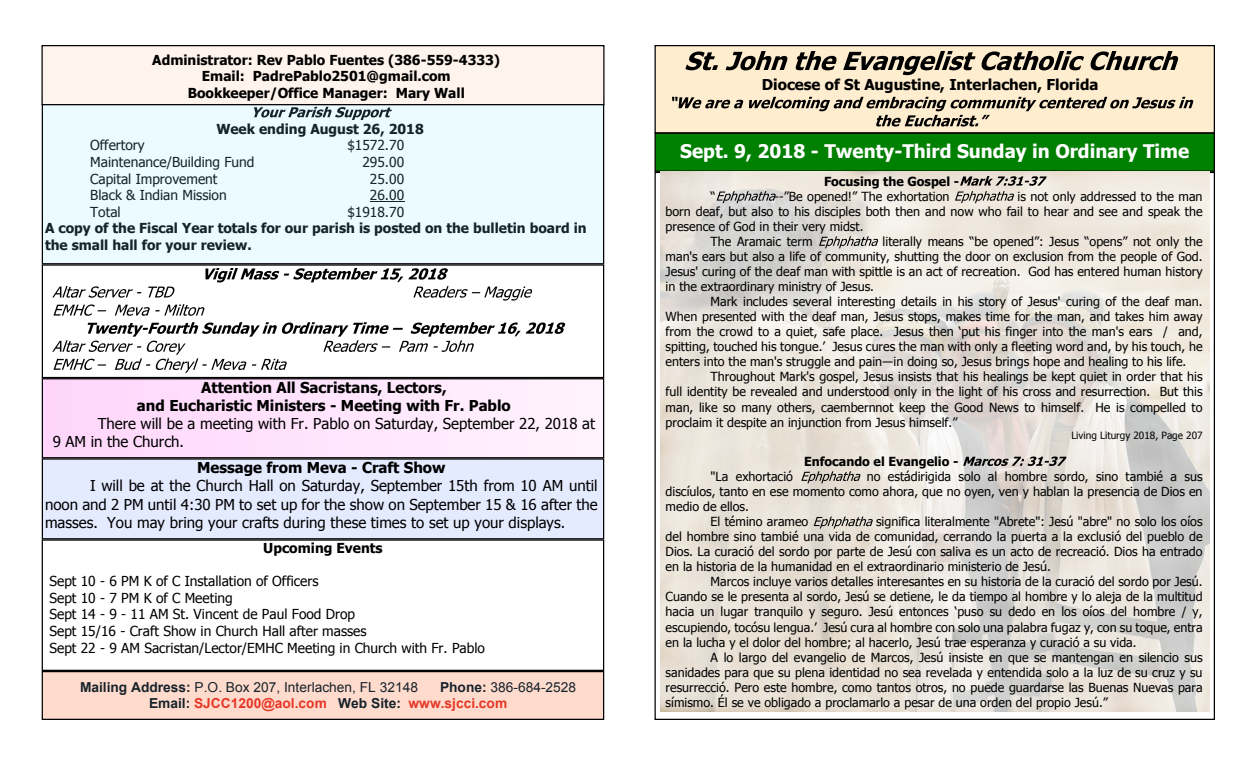
<style>
.page{position:relative;width:1260px;height:765px;background:#fff}
.page>*{position:absolute;margin:0;border:0;box-sizing:border-box;transform-origin:0 0}
.t1{font:700 18.75px "Tahoma";color:#fff}
.t2{font:15px/18.1px "Tahoma";color:#000}
.t3{font:700 15px/18.1px "Tahoma";color:#000;text-align:center}
.t4{font:13.75px/16.6px "Tahoma";color:#000}
.t5{font:700 13.75px/16.6px "Tahoma";color:#000;text-align:center}
.t6{font:700 13.75px/16.6px "Tahoma";color:#17232b}
.t7{font:13.75px "Tahoma";color:#17232b}
.t8{font:700 13.75px/15.8px "Arial";color:#e63726}
.t9{font:13.75px "Arial";color:#17232b}
.t10{font:12.5px/15.1px "Tahoma";color:#000;text-align:justify}
.t11{font:700 12.5px "Tahoma";color:#000}
.t12{font:10px "Tahoma";color:#000}
.s1{font-weight:700}
.s2{color:#17232b}
.s3{font-weight:400;color:#17232b}
</style>
<div class="page">
<svg style="left:52px;top:268px;width:480px;height:48px"></svg>
<svg style="left:52px;top:322px;width:513px;height:51px"></svg>
<div style="left:655px;top:45px;width:560px;height:89px;background:#ffedcf;border:1px solid #000"></div>
<svg style="left:685px;top:51px;width:33px;height:19px"></svg>
<svg style="left:726px;top:51px;width:62px;height:19px"></svg>
<svg style="left:796px;top:51px;width:41px;height:19px"></svg>
<svg style="left:843px;top:51px;width:241px;height:24px"></svg>
<svg style="left:1090px;top:51px;width:88px;height:19px"></svg>
<svg style="left:672px;top:97px;width:71px;height:11px"></svg>
<svg style="left:749px;top:97px;width:444px;height:30px"></svg>
<div style="left:655px;top:133px;width:560px;height:39px;background:#008000;border:1px solid #000"></div>
<div style="left:655px;top:172px;width:560px;height:548px;background:#fff;border:1px solid #000"></div>
<div style="left:42px;top:539px;width:562px;height:132px;background:#fff;border:1px solid #000"></div>
<div style="left:42px;top:103px;width:562px;height:161px;background:#ebfbff;border:1px solid #000"></div>
<div style="left:42px;top:379px;width:562px;height:79px;background:linear-gradient(to right,#ffd5fb,#fff4fe)"></div>
<div style="left:42px;top:378px;width:562px;height:80px;border:1px solid #000"></div>
<div style="left:41px;top:45px;width:564px;height:60px;background:#fff3ed;border:1px solid #000"></div>
<div style="left:42px;top:671px;width:562px;height:49px;background:#ffdbcd;border:1px solid #000"></div>
<div style="left:42px;top:264px;width:562px;height:114px;border:1px solid #000"></div>
<svg style="left:254px;top:107px;width:138px;height:13px"></svg>
<hr style="left:370px;top:201px;width:34px;height:1px;background:#17232b">
<div style="left:42px;top:458px;width:562px;height:81px;background:#e5ebff;border:1px solid #000"></div>
<img style="left:660px;top:172px;width:549px;height:539px">
<svg style="left:717px;top:191px;width:59px;height:12px"></svg>
<svg style="left:955px;top:176px;width:92px;height:27px;background:#bdb6ae"></svg>
<svg style="left:819px;top:236px;width:59px;height:12px"></svg>
<svg style="left:963px;top:457px;width:104px;height:9px"></svg>
<svg style="left:801px;top:471px;width:59px;height:12px"></svg>
<svg style="left:814px;top:517px;width:59px;height:12px"></svg>
<p class="t5" style="left:152px;top:53px;width:349px">Administrator: Rev Pablo Fuentes (386-559-4333)<br>Email: PadrePablo2501@gmail.com<br>Bookkeeper/Office Manager: Mary Wall</p>
<p class="t6" style="left:216px;top:122px;width:209px">Week ending August 26, 2018</p>
<p class="t7" style="left:90px;top:140px;width:56px">Offertory</p>
<p class="t7" style="left:347px;top:140px;width:58px">$1572.70</p>
<p class="t7" style="left:90px;top:156px;width:166px">Maintenance/Building Fund</p>
<p class="t7" style="left:362px;top:156px;width:43px">295.00</p>
<p class="t7" style="left:90px;top:173px;width:129px">Capital Improvement</p>
<p class="t7" style="left:370px;top:173px;width:36px">25.00</p>
<p class="t7" style="left:90px;top:190px;width:138px">Black &amp; Indian Mission</p>
<p class="t7" style="left:370px;top:190px;width:36px">26.00</p>
<p class="t7" style="left:90px;top:206px;width:32px">Total</p>
<p class="t7" style="left:347px;top:206px;width:58px">$1918.70</p>
<p class="t6" style="left:45px;top:221px;width:543px">A copy of the Fiscal Year totals for our parish is posted on the bulletin board in the small hall for your review.</p>
<p class="t3" style="left:137px;top:380px;width:375px">Attention All Sacristans, Lectors,<br>and Eucharistic Ministers - Meeting with Fr. Pablo</p>
<p class="t2" style="left:53px;top:416px;width:544px;text-indent:45px">There will be a meeting with Fr. Pablo on Saturday, September 22, 2018 at<br>9 AM in the Church.</p>
<p class="t3" style="left:197px;top:460px;width:250px">Message from Meva - Craft Show</p>
<p class="t2" style="left:45px;top:478px;width:554px;text-align:justify;text-indent:45px">I will be at the Church Hall on Saturday, September 15th from 10 AM until noon and 2 PM until 4:30 PM to set up for the show on September 15 &amp; 16 after the masses. You may bring your crafts during these times to set up your displays.</p>
<p class="t5" style="left:263px;top:541px;width:121px">Upcoming Events</p>
<p class="t4" style="left:49px;top:574px;width:437px">Sept 10 - 6 PM K of C Installation of Officers<br>Sept 10 - 7 PM K of C Meeting<br>Sept 14 - 9 - 11 AM St. Vincent de Paul Food Drop<br>Sept 15/16 - Craft Show in Church Hall after masses<br>Sept 22 - 9 AM Sacristan/Lector/EMHC Meeting in Church with Fr. Pablo</p>
<p class="t9" style="left:80px;top:682px;width:340px"><span class="s1">Mailing Address:</span> P.O. Box 207, Interlachen, FL 32148</p>
<p class="t8" style="left:149px;top:681px;width:429px;text-indent:291px"><span class="s2">Phone:</span> <span class="s3">386-684-2528<br></span><span class="s2">Email:</span> SJCC1200@aol.com <span class="s2">Web Site:</span> www.sjcci.com</p>
<p class="t3" style="left:762px;top:77px;width:338px">Diocese of St Augustine, Interlachen, Florida</p>
<h1 class="t1" style="left:680px;top:144px;width:510px">Sept. 9, 2018 - Twenty-Third Sunday in Ordinary Time</h1>
<p class="t11" style="left:824px;top:176px;width:137px">Focusing the Gospel -</p>
<p class="t10" style="left:711px;top:190px;width:7px">“</p>
<p class="t10" style="left:775px;top:190px;width:176px">--”Be opened!” The exhortation</p>
<p class="t10" style="left:1018px;top:190px;width:187px">is not only addressed to the man</p>
<p class="t10" style="left:666px;top:205px;width:538px">born deaf, but also to his disciples both then and now who fail to hear and see and speak the</p>
<p class="t10" style="left:666px;top:220px;width:199px">presence of God in their very midst.</p>
<p class="t10" style="left:711px;top:235px;width:103px">The Aramaic term</p>
<p class="t10" style="left:666px;top:235px;width:538px;text-indent:217px">literally means “be opened”: Jesus “opens” not only the man's ears but also a life of community, shutting the door on exclusion from the people of God.<br>Jesus' curing of the deaf man with spittle is an act of recreation. God has entered human history in the extraordinary ministry of Jesus.</p>
<p class="t10" style="left:666px;top:295px;width:538px;text-indent:45px">Mark includes several interesting details in his story of Jesus' curing of the deaf man.<br>When presented with the deaf man, Jesus stops, makes time for the man, and takes him away from the crowd to a quiet, safe place. Jesus then ‘put his finger into the man's ears / and, spitting, touched his tongue.’ Jesus cures the man with only a fleeting word and, by his touch, he enters into the man's struggle and pain―in doing so, Jesus brings hope and healing to his life.</p>
<p class="t10" style="left:666px;top:370px;width:538px;text-indent:45px">Throughout Mark's gospel, Jesus insists that his healings be kept quiet in order that his full identity be revealed and understood only in the light of his cross and resurrection. But this man, like so many others, caembernnot keep the Good News to himself. He is compelled to proclaim it despite an injunction from Jesus himself.”</p>
<p class="t12" style="left:1071px;top:432px;width:133px">Living Liturgy 2018, Page 207</p>
<p class="t11" style="left:804px;top:456px;width:156px">Enfocando el Evangelio -</p>
<p class="t10" style="left:711px;top:470px;width:84px">"La exhortació</p>
<p class="t10" style="left:867px;top:470px;width:337px">no estádirigida solo al hombre sordo, sino tambié a sus</p>
<p class="t10" style="left:666px;top:485px;width:538px">discíulos, tanto en ese momento como ahora, que no oyen, ven y hablan la presencia de Dios en</p>
<p class="t10" style="left:666px;top:500px;width:85px">medio de ellos.</p>
<p class="t10" style="left:711px;top:515px;width:99px">El témino arameo</p>
<p class="t10" style="left:666px;top:515px;width:538px;text-indent:210px">significa literalmente "Abrete": Jesú "abre" no solo los oíos del hombre sino tambié una vida de comunidad, cerrando la puerta a la exclusió del pueblo de Dios. La curació del sordo por parte de Jesú con saliva es un acto de recreació. Dios ha entrado en la historia de la humanidad en el extraordinario ministerio de Jesú.</p>
<p class="t10" style="left:666px;top:575px;width:538px;text-indent:45px">Marcos incluye varios detalles interesantes en su historia de la curació del sordo por Jesú.<br>Cuando se le presenta al sordo, Jesú se detiene, le da tiempo al hombre y lo aleja de la multitud hacia un lugar tranquilo y seguro. Jesú entonces ‘puso su dedo en los oíos del hombre / y, escupiendo, tocósu lengua.’ Jesú cura al hombre con solo una palabra fugaz y, con su toque, entra en la lucha y el dolor del hombre; al hacerlo, Jesú trae esperanza y curació a su vida.</p>
<p class="t10" style="left:666px;top:651px;width:538px;text-indent:45px">A lo largo del evangelio de Marcos, Jesú insiste en que se mantengan en silencio sus sanidades para que su plena identidad no sea revelada y entendida solo a la luz de su cruz y su resurrecció. Pero este hombre, como tantos otros, no puede guardarse las Buenas Nuevas para símismo. Él se ve obligado a proclamarlo a pesar de una orden del propio Jesú.”</p>
</div>
